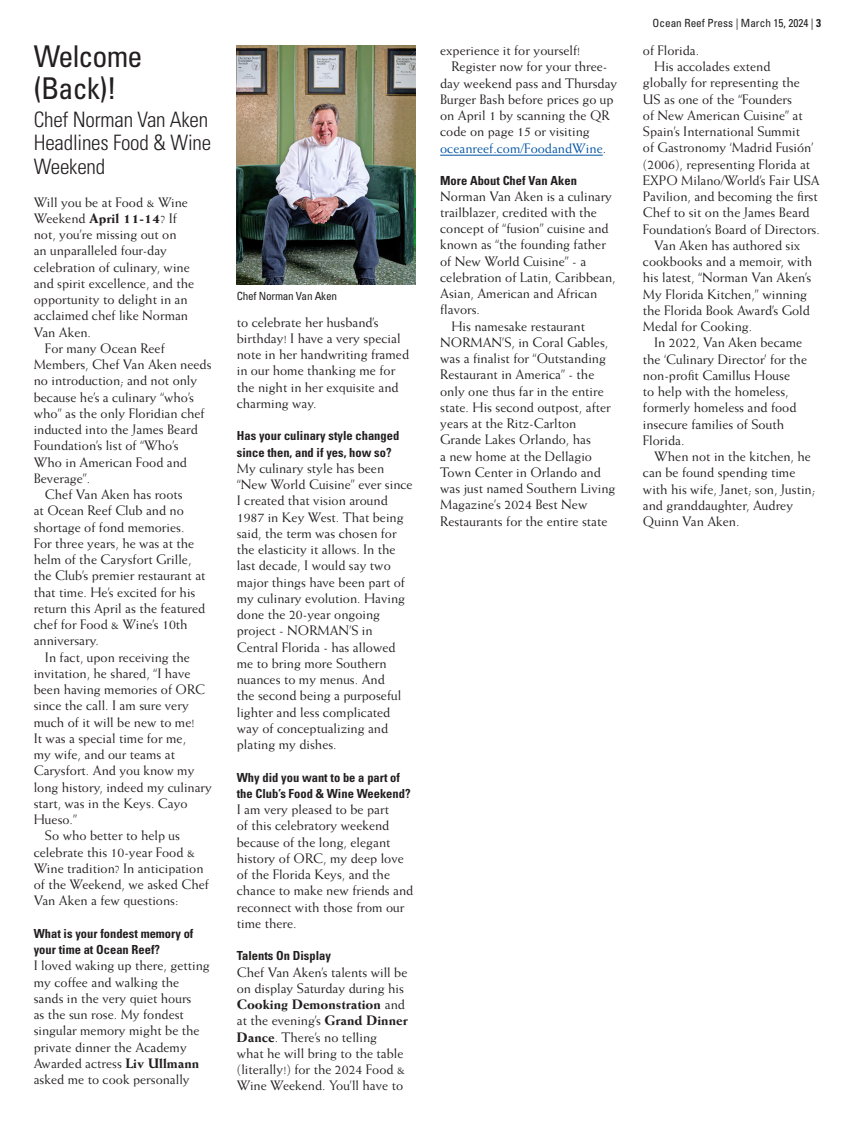
<style>
.page{position:relative;width:855px;height:1125px;background:#fff}
.page>*{position:absolute;margin:0;border:0;box-sizing:border-box;transform-origin:0 0}
.Header_main{font:condensed 30px/32.5px "Univers LT Std";letter-spacing:-.03em;color:#231f20}
.Sub_Heads{font:300 condensed 21.25px/23.8px "Univers LT Std";letter-spacing:-.01em;color:#231f20}
.Body_text_main{font:13.75px/16.2px "Weiss Std";color:#231f20}
.Body_text_first{font:13.75px/16.2px "Weiss Std";color:#231f20}
.Body_text_main-2{font:13.75px "Weiss Std";color:#0154a6}
.Body_subheads{font:700 condensed 12.5px/16.2px "Univers LT Std";color:#231f20}
.Body_text_main-3{font:700 condensed 12.5px "Univers LT Std";color:#231f20}
.Cutline{font:condensed 11.25px "Univers LT Std";color:#231f20}
.Cutline-2{font:condensed 11.25px "Univers LT Std";letter-spacing:-.02em;color:#231f20}
.s1{font-weight:800}
.s2{color:#231f20}
.s3{font-weight:700}
</style>
<div class="page">
<img style="left:237px;top:46px;width:178px;height:239px">
<hr style="left:440px;top:155px;width:163px;height:1px;background:#0154a6">
<p class="Header_main" style="left:34px;top:39px;width:110px">Welcome (Back)!</p>
<p class="Sub_Heads" style="left:34px;top:107px;width:179px">Chef Norman Van Aken<br>Headlines Food &amp; Wine<br>Weekend</p>
<p class="Body_text_first" style="left:34px;top:194px;width:162px">Will you be at Food &amp; Wine<br>Weekend <span class="s1">April 11-14</span>? If not, you’re missing out on<br>an unparalleled four-day celebration of culinary, wine and spirit excellence, and the opportunity to delight in an acclaimed chef like Norman<br>Van Aken.</p>
<p class="Body_text_main" style="left:34px;top:340px;width:179px;text-indent:11px">For many Ocean Reef<br>Members, Chef Van Aken needs no introduction; and not only because he’s a culinary “who’s who” as the only Floridian chef inducted into the James Beard<br>Foundation’s list of “Who’s<br>Who in American Food and<br>Beverage”.</p>
<p class="Body_text_main" style="left:34px;top:486px;width:173px;text-indent:11px">Chef Van Aken has roots<br>at Ocean Reef Club and no shortage of fond memories.<br>For three years, he was at the helm of the Carysfort Grille, the Club’s premier restaurant at that time. He’s excited for his return this April as the featured chef for Food &amp; Wine’s 10th anniversary.</p>
<p class="Body_text_main" style="left:34px;top:649px;width:180px;text-indent:11px">In fact, upon receiving the invitation, he shared, “I have been having memories of ORC since the call. I am sure very much of it will be new to me!<br>It was a special time for me,<br>my wife, and our teams at<br>Carysfort. And you know my long history, indeed my culinary start, was in the Keys. Cayo<br>Hueso.”</p>
<p class="Body_text_main" style="left:34px;top:827px;width:177px;text-indent:11px">So who better to help us celebrate this 10-year Food &amp;<br>Wine tradition? In anticipation of the Weekend, we asked Chef<br>Van Aken a few questions:</p>
<p class="Body_subheads" style="left:34px;top:925px;width:161px">What is your fondest memory of your time at Ocean Reef?</p>
<p class="Body_text_first" style="left:34px;top:957px;width:177px">I loved waking up there, getting my coffee and walking the sands in the very quiet hours<br>as the sun rose. My fondest singular memory might be the private dinner the Academy<br>Awarded actress <span class="s1">Liv Ullmann </span>asked me to cook personally</p>
<p class="Cutline-2" style="left:237px;top:289px;width:102px">Chef Norman Van Aken</p>
<p class="Body_text_first" style="left:237px;top:314px;width:174px">to celebrate her husband’s birthday! I have a very special note in her handwriting framed in our home thanking me for the night in her exquisite and charming way.</p>
<p class="Body_subheads" style="left:237px;top:428px;width:164px">Has your culinary style changed since then, and if yes, how so?</p>
<p class="Body_text_first" style="left:237px;top:460px;width:177px">My culinary style has been “New World Cuisine” ever since<br>I created that vision around<br>1987 in Key West. That being said, the term was chosen for the elasticity it allows. In the last decade, I would say two major things have been part of my culinary evolution. Having done the 20-year ongoing project - NORMAN’S in<br>Central Florida - has allowed me to bring more Southern nuances to my menus. And<br>the second being a purposeful lighter and less complicated way of conceptualizing and plating my dishes.</p>
<p class="Body_subheads" style="left:237px;top:769px;width:175px">Why did you want to be a part of the Club’s Food &amp; Wine Weekend?</p>
<p class="Body_text_first" style="left:237px;top:801px;width:178px">I am very pleased to be part<br>of this celebratory weekend because of the long, elegant history of ORC, my deep love of the Florida Keys, and the chance to make new friends and reconnect with those from our time there.</p>
<p class="Body_subheads" style="left:237px;top:948px;width:96px">Talents On Display</p>
<p class="Body_text_first" style="left:237px;top:964px;width:172px">Chef Van Aken’s talents will be on display Saturday during his<br><span class="s1">Cooking Demonstration</span> and at the evening’s <span class="s1">Grand Dinner<br>Dance</span>. There’s no telling<br>what he will bring to the table (literally!) for the 2024 Food &amp;<br>Wine Weekend. You’ll have to</p>
<p class="Body_text_main" style="left:440px;top:42px;width:142px">experience it for yourself!</p>
<p class="Body_text_main" style="left:451px;top:58px;width:158px">Register now for your three-</p>
<p class="Body_text_main" style="left:440px;top:75px;width:179px">day weekend pass and Thursday</p>
<p class="Body_text_main" style="left:440px;top:91px;width:175px">Burger Bash before prices go up</p>
<p class="Body_text_main" style="left:440px;top:107px;width:171px">on April 1 by scanning the QR</p>
<p class="Body_text_main" style="left:440px;top:123px;width:151px">code on page 15 or visiting</p>
<p class="Body_text_main-2" style="left:440px;top:140px;width:168px">oceanreef.com/FoodandWine<span class="s2">.</span></p>
<p class="Body_text_main-3" style="left:440px;top:173px;width:138px">More About Chef Van Aken</p>
<p class="Body_text_main" style="left:440px;top:188px;width:173px">Norman Van Aken is a culinary</p>
<p class="Body_text_main" style="left:440px;top:204px;width:158px">trailblazer, credited with the</p>
<p class="Body_text_main" style="left:440px;top:220px;width:170px">concept of “fusion” cuisine and</p>
<p class="Body_text_main" style="left:440px;top:237px;width:167px">known as “the founding father</p>
<p class="Body_text_main" style="left:440px;top:253px;width:148px">of New World Cuisine” - a</p>
<p class="Body_text_main" style="left:440px;top:269px;width:177px">celebration of Latin, Caribbean,</p>
<p class="Body_text_main" style="left:440px;top:285px;width:159px">Asian, American and African</p>
<p class="Body_text_main" style="left:440px;top:301px;width:41px">flavors.</p>
<p class="Body_text_main" style="left:451px;top:318px;width:135px">His namesake restaurant</p>
<p class="Body_text_main" style="left:440px;top:334px;width:170px">NORMAN’S, in Coral Gables,</p>
<p class="Body_text_main" style="left:440px;top:350px;width:167px">was a finalist for “Outstanding</p>
<p class="Body_text_main" style="left:440px;top:366px;width:156px">Restaurant in America” - the</p>
<p class="Body_text_main" style="left:440px;top:383px;width:165px">only one thus far in the entire</p>
<p class="Body_text_main" style="left:440px;top:399px;width:172px">state. His second outpost, after</p>
<p class="Body_text_main" style="left:440px;top:415px;width:138px">years at the Ritz-Carlton</p>
<p class="Body_text_main" style="left:440px;top:431px;width:152px">Grande Lakes Orlando, has</p>
<p class="Body_text_main" style="left:440px;top:448px;width:153px">a new home at the Dellagio</p>
<p class="Body_text_main" style="left:440px;top:464px;width:162px">Town Center in Orlando and</p>
<p class="Body_text_main" style="left:440px;top:480px;width:177px">was just named Southern Living</p>
<p class="Body_text_main" style="left:440px;top:496px;width:149px">Magazine’s 2024 Best New</p>
<p class="Body_text_main" style="left:440px;top:513px;width:169px">Restaurants for the entire state</p>
<p class="Cutline" style="left:653px;top:16px;width:170px">Ocean Reef Press | March 15, 2024 | <span class="s3">3</span></p>
<p class="Body_text_main" style="left:643px;top:42px;width:58px">of Florida.</p>
<p class="Body_text_main" style="left:643px;top:58px;width:179px;text-indent:11px">His accolades extend<br>globally for representing the<br>US as one of the “Founders<br>of New American Cuisine” at<br>Spain’s International Summit<br>of Gastronomy ‘Madrid Fusión’ (2006), representing Florida at<br>EXPO Milano/World’s Fair USA<br>Pavilion, and becoming the first<br>Chef to sit on the James Beard<br>Foundation’s Board of Directors.</p>
<p class="Body_text_main" style="left:643px;top:237px;width:171px;text-indent:11px">Van Aken has authored six cookbooks and a memoir, with his latest, “Norman Van Aken’s<br>My Florida Kitchen,” winning the Florida Book Award’s Gold<br>Medal for Cooking.</p>
<p class="Body_text_main" style="left:643px;top:334px;width:166px;text-indent:11px">In 2022, Van Aken became the ‘Culinary Director’ for the non-profit Camillus House<br>to help with the homeless, formerly homeless and food insecure families of South<br>Florida.</p>
<p class="Body_text_main" style="left:643px;top:448px;width:174px;text-indent:11px">When not in the kitchen, he can be found spending time with his wife, Janet; son, Justin; and granddaughter, Audrey<br>Quinn Van Aken.</p>
</div>
